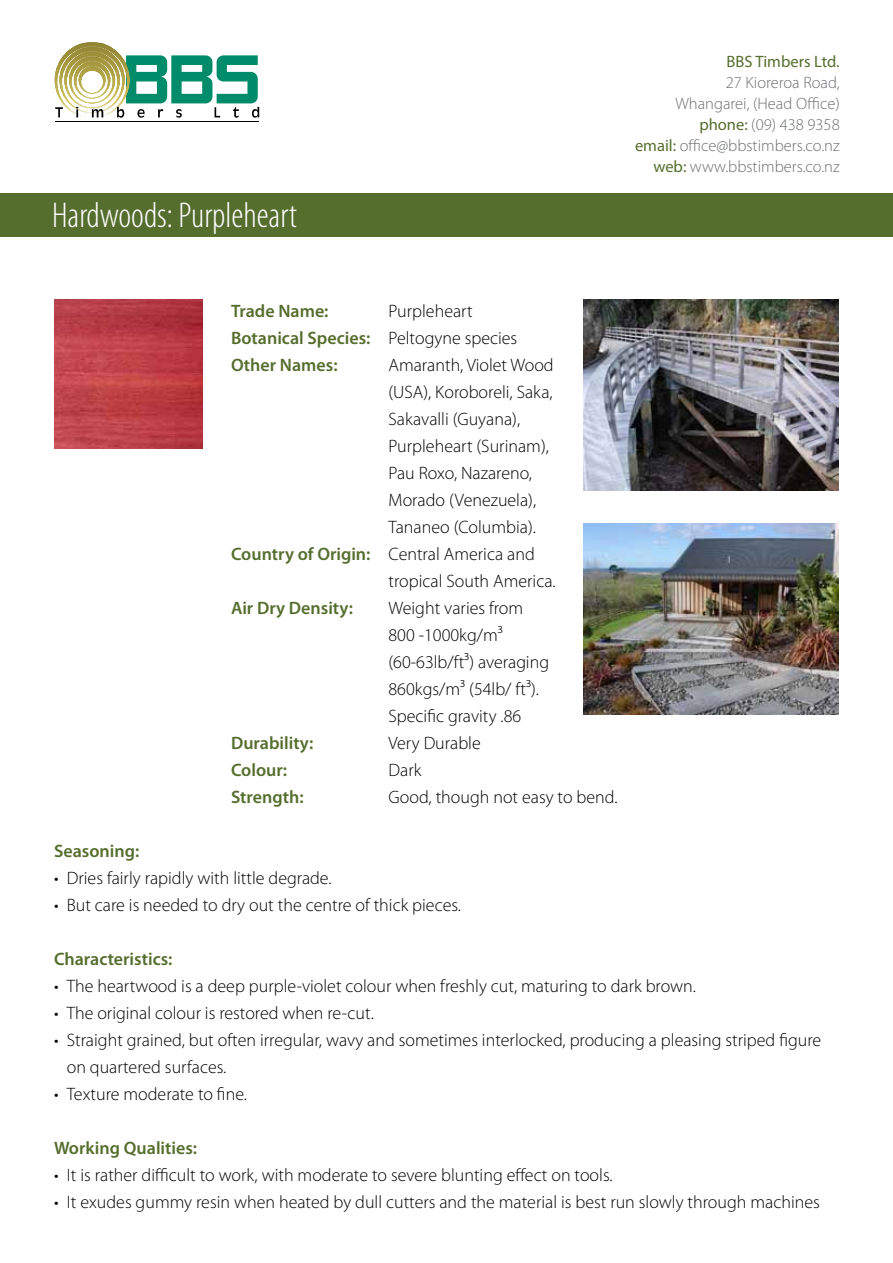
<style>
.page{position:relative;width:893px;height:1263px;background:#fff}
.page>*{position:absolute;margin:0;border:0;box-sizing:border-box;transform-origin:0 0}
.t1{font:300 condensed 36px "Myriad Pro";color:#fff}
.t2{font:300 18px/27px "Myriad Pro";color:#000}
.t3{font:600 18px/27px "Myriad Pro";color:#556e2e}
.t4{font:300 16.5px/21px "Myriad Pro";color:#6d6e71;text-align:right}
.t5{font:16.5px "Myriad Pro";color:#556e2e}
.s1{font-weight:400;color:#556e2e}
.s2{font-weight:300;color:#000}
.s3{font-weight:600;color:#556e2e}
</style>
<div class="page">
<hr style="left:55px;top:42px;width:74px;height:3px;background:#908434">
<hr style="left:55px;top:45px;width:74px;height:3px;background:#938635">
<svg style="left:55px;top:46px;width:74px;height:1px"></svg>
<hr style="left:55px;top:48px;width:74px;height:3px;background:#968936">
<hr style="left:55px;top:51px;width:74px;height:3px;background:#998c38">
<hr style="left:55px;top:54px;width:74px;height:3px;background:#9c8f39">
<hr style="left:55px;top:57px;width:74px;height:3px;background:#9f923b">
<hr style="left:55px;top:60px;width:74px;height:3px;background:#a2953d">
<svg style="left:58px;top:63px;width:59px;height:1px"></svg>
<hr style="left:55px;top:64px;width:74px;height:3px;background:#a79a41">
<hr style="left:55px;top:67px;width:74px;height:3px;background:#a99c42">
<hr style="left:55px;top:70px;width:74px;height:3px;background:#ac9f44">
<svg style="left:55px;top:71px;width:60px;height:1px"></svg>
<hr style="left:55px;top:73px;width:74px;height:3px;background:#b0a347">
<hr style="left:55px;top:76px;width:74px;height:3px;background:#b3a649">
<hr style="left:55px;top:79px;width:74px;height:3px;background:#b6a94c">
<svg style="left:57px;top:80px;width:60px;height:1px"></svg>
<hr style="left:55px;top:82px;width:74px;height:3px;background:#baad4f">
<hr style="left:55px;top:85px;width:74px;height:3px;background:#bdb051">
<svg style="left:55px;top:88px;width:62px;height:1px"></svg>
<hr style="left:55px;top:89px;width:74px;height:3px;background:#c2b656">
<hr style="left:55px;top:92px;width:74px;height:3px;background:#c6b958">
<hr style="left:55px;top:95px;width:74px;height:3px;background:#c9bd5c">
<hr style="left:55px;top:97px;width:74px;height:3px;background:#cdc15e">
<hr style="left:55px;top:100px;width:74px;height:3px;background:#d1c561">
<svg style="left:55px;top:101px;width:60px;height:1px"></svg>
<svg style="left:55px;top:102px;width:62px;height:1px"></svg>
<svg style="left:62px;top:103px;width:54px;height:1px"></svg>
<hr style="left:55px;top:104px;width:74px;height:3px;background:#dbd185">
<hr style="left:55px;top:105px;width:74px;height:3px;background:#ded48e">
<hr style="left:55px;top:106px;width:74px;height:3px;background:#e0d797">
<hr style="left:55px;top:107px;width:74px;height:3px;background:#e3daa0">
<hr style="left:55px;top:108px;width:74px;height:3px;background:#e6deaa">
<hr style="left:55px;top:109px;width:74px;height:3px;background:#e9e1b4">
<hr style="left:55px;top:110px;width:74px;height:3px;background:#ebe4bd">
<hr style="left:55px;top:111px;width:74px;height:3px;background:#eee8c7">
<hr style="left:55px;top:112px;width:74px;height:3px;background:#f1ecd1">
<hr style="left:55px;top:113px;width:74px;height:3px;background:#f4efdb">
<hr style="left:55px;top:114px;width:74px;height:3px;background:#f6f4e6">
<hr style="left:55px;top:115px;width:74px;height:3px;background:#faf8f0">
<hr style="left:55px;top:116px;width:74px;height:2px;background:#fff">
<svg style="left:55px;top:107px;width:8px;height:10px"></svg>
<svg style="left:76px;top:107px;width:2px;height:10px"></svg>
<svg style="left:92px;top:109px;width:11px;height:8px"></svg>
<svg style="left:117px;top:55px;width:142px;height:63px"></svg>
<hr style="left:55px;top:121px;width:204px;height:1px;background:#000">
<div style="left:1px;top:193px;width:892px;height:44px;background:#556e2e"></div>
<img style="left:54px;top:300px;width:149px;height:148px">
<img style="left:584px;top:300px;width:255px;height:191px">
<img style="left:584px;top:523px;width:255px;height:191px">
<h1 class="t1" style="left:52px;top:193px;width:246px">Hardwoods: Purpleheart</h1>
<p class="t5" style="left:726px;top:51px;width:115px">BBS Timbers Ltd.</p>
<p class="t4" style="left:635px;top:72px;width:206px">27 Kioreroa Road,<br>Whangarei, (Head Office) <span class="s1">phone:</span> (09) 438 9358<br><span class="s1">email:</span> office@bbstimbers.co.nz <span class="s1">web:</span> www.bbstimbers.co.nz</p>
<p class="t3" style="left:231px;top:297px;width:99px">Trade Name:</p>
<p class="t3" style="left:231px;top:297px;width:288px;text-indent:158px"><span class="s2">Purpleheart<br></span>Botanical Species: <span class="s2">Peltogyne species<br></span>Other Names:</p>
<p class="t2" style="left:388px;top:351px;width:167px">Amaranth, Violet Wood</p>
<p class="t2" style="left:388px;top:378px;width:166px">(USA), Koroboreli, Saka,</p>
<p class="t2" style="left:388px;top:405px;width:133px">Sakavalli (Guyana),</p>
<p class="t2" style="left:388px;top:432px;width:162px">Purpleheart (Surinam),</p>
<p class="t2" style="left:388px;top:459px;width:145px">Pau Roxo, Nazareno,</p>
<p class="t2" style="left:388px;top:486px;width:149px">Morado (Venezuela),</p>
<p class="t2" style="left:388px;top:513px;width:149px">Tananeo (Columbia).</p>
<p class="t2" style="left:231px;top:540px;width:305px"><span class="s3">Country of Origin:</span> Central America and</p>
<p class="t2" style="left:388px;top:567px;width:169px">tropical South America.</p>
<p class="t3" style="left:231px;top:594px;width:123px">Air Dry Density:</p>
<p class="t2" style="left:388px;top:594px;width:162px">Weight varies from<br>800 -1000kg/m³ (60-63lb/ft³) averaging<br>860kgs/m³ (54lb/ ft³).<br>Specific gravity .86</p>
<p class="t3" style="left:231px;top:729px;width:84px">Durability:</p>
<p class="t2" style="left:388px;top:729px;width:94px">Very Durable</p>
<p class="t3" style="left:231px;top:756px;width:58px">Colour:</p>
<p class="t2" style="left:388px;top:756px;width:34px">Dark</p>
<p class="t3" style="left:231px;top:783px;width:74px">Strength:</p>
<p class="t2" style="left:388px;top:783px;width:231px">Good, though not easy to bend.</p>
<p class="t3" style="left:54px;top:837px;width:87px">Seasoning:</p>
<p class="t2" style="left:54px;top:864px;width:279px">• Dries fairly rapidly with little degrade.</p>
<p class="t2" style="left:54px;top:891px;width:409px">• But care is needed to dry out the centre of thick pieces.</p>
<p class="t3" style="left:54px;top:945px;width:120px">Characteristics:</p>
<p class="t2" style="left:54px;top:972px;width:643px">• The heartwood is a deep purple-violet colour when freshly cut, maturing to dark brown.</p>
<p class="t2" style="left:54px;top:999px;width:321px">• The original colour is restored when re-cut.</p>
<p class="t2" style="left:67px;top:1026px;width:756px;text-indent:-13px">• Straight grained, but often irregular, wavy and sometimes interlocked, producing a pleasing striped figure on quartered surfaces.</p>
<p class="t2" style="left:54px;top:1080px;width:194px">• Texture moderate to fine.</p>
<p class="t3" style="left:54px;top:1134px;width:145px">Working Qualities:</p>
<p class="t2" style="left:54px;top:1161px;width:560px">• It is rather difficult to work, with moderate to severe blunting effect on tools.</p>
<p class="t2" style="left:54px;top:1188px;width:767px">• It exudes gummy resin when heated by dull cutters and the material is best run slowly through machines</p>
</div>
